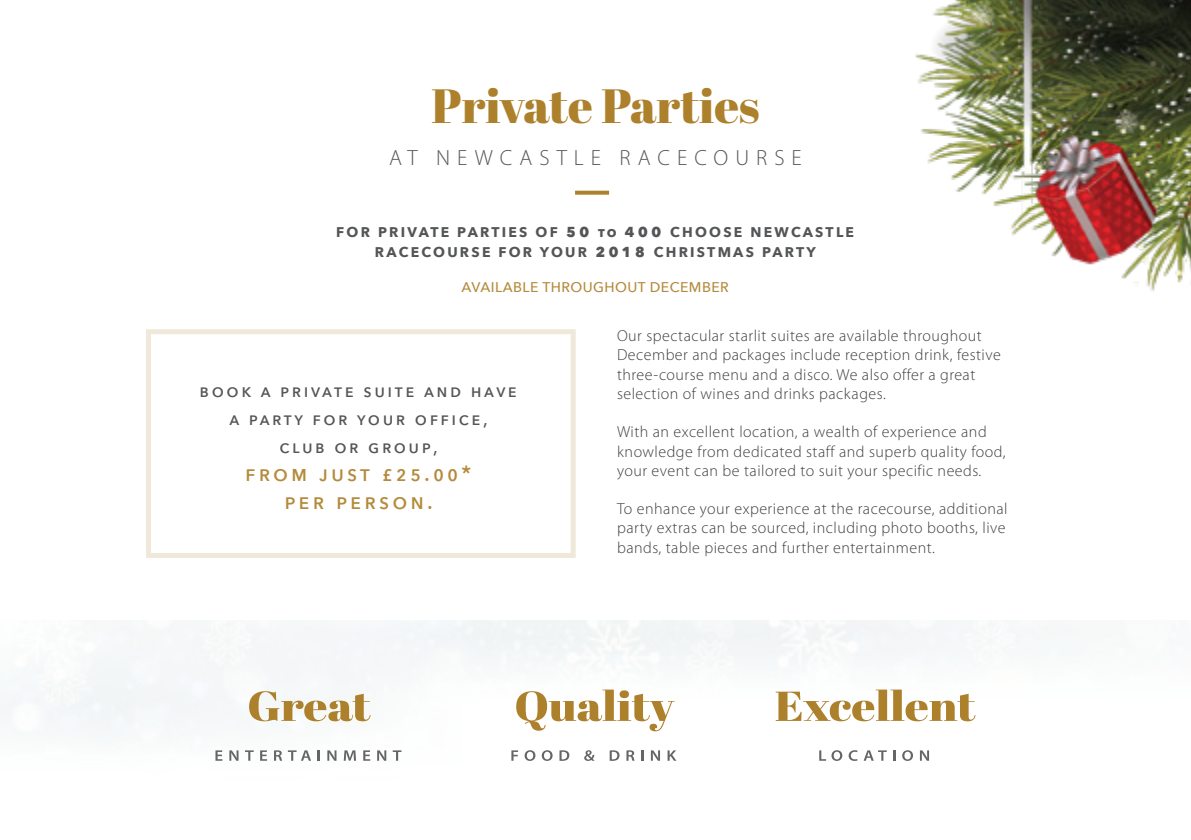
<style>
.page{position:relative;width:1191px;height:840px;background:#fff}
.page>*{position:absolute;margin:0;border:0;box-sizing:border-box;transform-origin:0 0}
.t1{font:48px "Abril Fatface";color:#ad812c}
.t2{font:500 22px/28px "Avenir Next";letter-spacing:.14em;color:#b48a3b;text-align:center}
.t3{font:300 22px "Myriad Pro";letter-spacing:.32em;color:#545557}
.t4{font:500 18px/28px "Avenir Next";letter-spacing:.14em;color:#545557;text-align:center}
.Body{font:300 16px/19.2px "Myriad Pro";letter-spacing:.03em;color:#3e3e3f}
.t5{font:700 14px/20px "Avenir Next";letter-spacing:.16em;color:#545557;text-align:center}
.t6{font:500 14px "Avenir Next";letter-spacing:.03em;color:#b48a3b}
.s1{font-size:18px}
</style>
<div class="page">
<img style="left:0;top:620px;width:1022px;height:141px">
<svg style="left:575px;top:190px;width:34px;height:4px"></svg>
<img style="left:915px;top:0;width:276px;height:291px">
<svg style="left:249px;top:690px;width:121px;height:31px"></svg>
<svg style="left:215px;top:750px;width:7px;height:10px"></svg>
<svg style="left:229px;top:750px;width:9px;height:10px"></svg>
<svg style="left:245px;top:750px;width:9px;height:10px"></svg>
<svg style="left:260px;top:750px;width:7px;height:10px"></svg>
<svg style="left:274px;top:749px;width:8px;height:11px"></svg>
<svg style="left:288px;top:750px;width:23px;height:10px"></svg>
<svg style="left:318px;top:750px;width:2px;height:10px"></svg>
<svg style="left:327px;top:750px;width:9px;height:10px"></svg>
<svg style="left:344px;top:750px;width:12px;height:10px"></svg>
<svg style="left:363px;top:750px;width:7px;height:10px"></svg>
<svg style="left:377px;top:750px;width:9px;height:10px"></svg>
<svg style="left:393px;top:750px;width:8px;height:10px"></svg>
<svg style="left:516px;top:689px;width:158px;height:42px"></svg>
<svg style="left:511px;top:750px;width:7px;height:10px"></svg>
<svg style="left:524px;top:749px;width:11px;height:11px"></svg>
<svg style="left:542px;top:749px;width:10px;height:11px"></svg>
<svg style="left:559px;top:749px;width:10px;height:11px"></svg>
<svg style="left:584px;top:749px;width:10px;height:11px"></svg>
<svg style="left:609px;top:749px;width:10px;height:11px"></svg>
<svg style="left:626px;top:749px;width:8px;height:11px"></svg>
<svg style="left:641px;top:750px;width:2px;height:10px"></svg>
<svg style="left:651px;top:750px;width:9px;height:10px"></svg>
<svg style="left:667px;top:750px;width:9px;height:10px"></svg>
<svg style="left:775px;top:689px;width:200px;height:32px"></svg>
<svg style="left:819px;top:749px;width:23px;height:11px"></svg>
<svg style="left:848px;top:749px;width:9px;height:11px"></svg>
<svg style="left:863px;top:750px;width:23px;height:10px"></svg>
<svg style="left:893px;top:750px;width:2px;height:10px"></svg>
<svg style="left:902px;top:749px;width:11px;height:11px"></svg>
<svg style="left:920px;top:750px;width:9px;height:10px"></svg>
<p class="t1" style="left:431px;top:72px;width:330px">Private Parties</p>
<p class="t3" style="left:389px;top:144px;width:414px">AT NEWCASTLE RACECOURSE</p>
<p class="t5" style="left:336px;top:222px;width:519px">FOR PRIVATE PARTIES OF <span class="s1">50</span> to <span class="s1">400</span> CHOOSE NEWCASTLE<br>RACECOURSE FOR YOUR <span class="s1">2018</span> CHRISTMAS PARTY</p>
<p class="t6" style="left:461px;top:275px;width:269px">AVAILABLE THROUGHOUT DECEMBER</p>
<p class="Body" style="left:617px;top:326px;width:385px">Our spectacular starlit suites are available throughout December and packages include reception drink, festive three-course menu and a disco. We also offer a great selection of wines and drinks packages.</p>
<p class="Body" style="left:617px;top:422px;width:390px">With an excellent location, a wealth of experience and knowledge from dedicated staff and superb quality food, your event can be tailored to suit your specific needs.</p>
<p class="Body" style="left:617px;top:499px;width:392px">To enhance your experience at the racecourse, additional party extras can be sourced, including photo booths, live bands, table pieces and further entertainment.</p>
<p class="t4" style="left:200px;top:375px;width:319px">book a private suite and have a party for your office,<br>club or group,</p>
<p class="t2" style="left:245px;top:458px;width:227px">from just £25.00* per person.</p>
</div>
